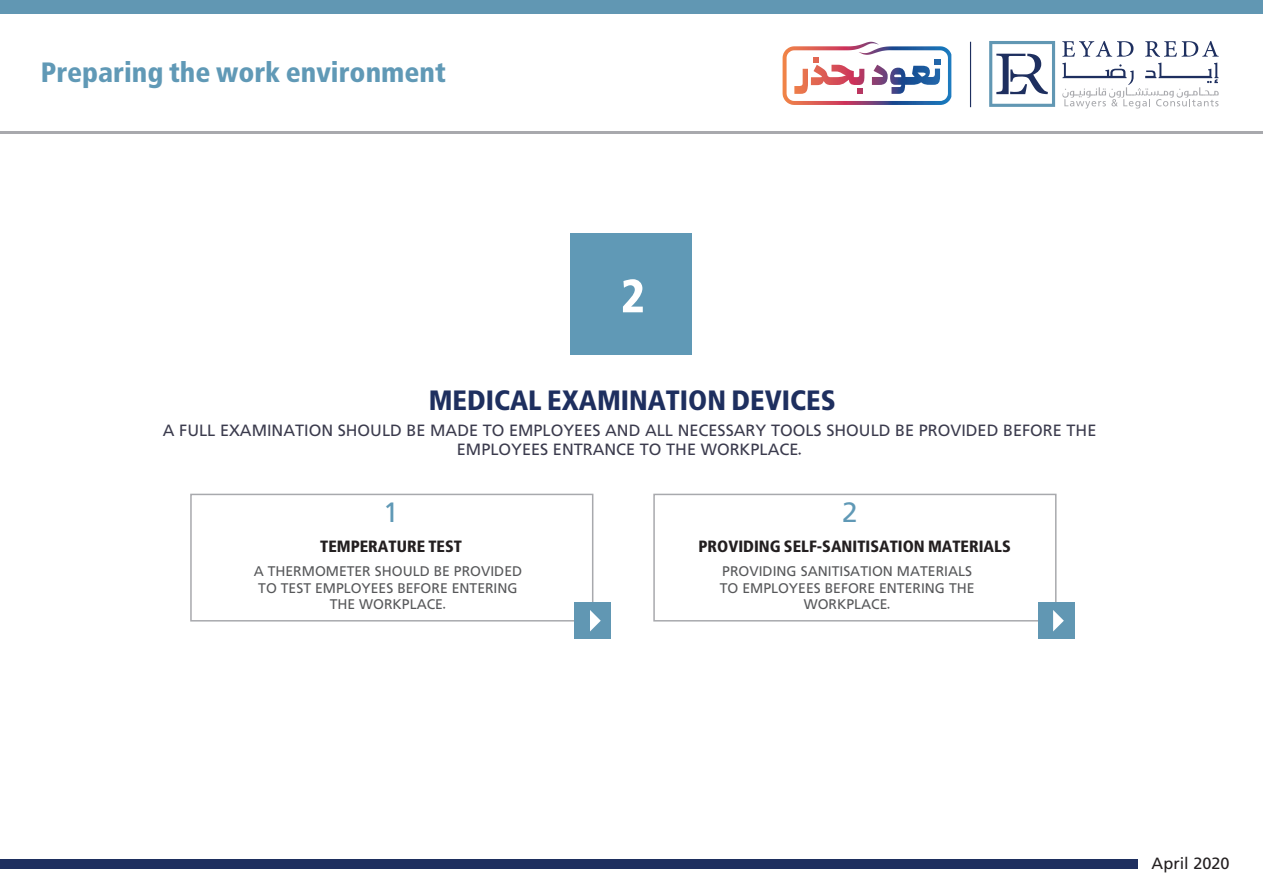
<style>
.page{position:relative;width:1263px;height:893px;background:#fff}
.page>*{position:absolute;margin:0;border:0;box-sizing:border-box;transform-origin:0 0}
.t1{font:700 60px "Al Shark Title";color:#fff}
.t2{font:700 36px "Al Shark Title";color:#6099b6}
.t3{font:700 36px "Al Shark Title";color:#1e2f5f}
.t4{font:300 36px "Al Shark Title";color:#6099b6}
.t5{font:300 21px/19.5px "Al Shark Title";color:#3b3b4d;text-align:center}
.t6{font:700 21px "Al Shark Title";color:#231f20}
.t7{font:300 21px "Al Shark Title";color:#231f20}
.t8{font:300 18px/16.5px "Al Shark Title";color:#57585a;text-align:center}
</style>
<div class="page">
<div style="left:190px;top:494px;width:403px;height:127px;border:2px solid #a8a9ad"></div>
<div style="left:575px;top:603px;width:36px;height:36px;background:#6197b3"></div>
<svg style="left:590px;top:610px;width:11px;height:21px"></svg>
<div style="left:653px;top:494px;width:403px;height:127px;border:2px solid #a8a9ad"></div>
<div style="left:1038px;top:603px;width:36px;height:36px;background:#6197b3"></div>
<svg style="left:1053px;top:610px;width:11px;height:21px"></svg>
<hr style="left:0;top:131px;width:1263px;height:3px;background:#a8a9ad">
<div style="left:0;top:0;width:1263px;height:14px;background:#6197b3"></div>
<svg style="left:782px;top:42px;width:169px;height:63px"></svg>
<svg style="left:989px;top:41px;width:66px;height:66px"></svg>
<svg style="left:1062px;top:41px;width:71px;height:16px"></svg>
<svg style="left:1145px;top:41px;width:74px;height:16px"></svg>
<svg style="left:1062px;top:63px;width:157px;height:46px"></svg>
<hr style="left:970px;top:42px;width:1px;height:65px;background:#1e2f5f">
<div style="left:571px;top:233px;width:121px;height:122px;background:#6099b6"></div>
<div style="left:0;top:859px;width:1138px;height:9px;background:#1e2f5f"></div>
<p class="t2" style="left:41px;top:51px;width:407px">Preparingtheworkenvironment</p>
<p class="t1" style="left:621px;top:261px;width:26px">2</p>
<p class="t3" style="left:429px;top:379px;width:408px">MEDICALEXAMINATIONDEVICES</p>
<p class="t5" style="left:163px;top:420px;width:935px">A FULL EXAMINATION SHOULD BE MADE TO EMPLOYEES AND ALL NECESSARY TOOLS SHOULD BE PROVIDED BEFORE THE<br>EMPLOYEES ENTRANCE TO THE WORKPLACE.</p>
<p class="t4" style="left:383px;top:492px;width:17px">1</p>
<p class="t4" style="left:842px;top:492px;width:17px">2</p>
<p class="t6" style="left:320px;top:534px;width:143px">TEMPERATURETEST</p>
<p class="t8" style="left:254px;top:563px;width:270px">A THERMOMETER SHOULD BE PROVIDED<br>TO TEST EMPLOYEES BEFORE ENTERING<br>THE WORKPLACE.</p>
<p class="t8" style="left:720px;top:563px;width:256px">PROVIDING SANITISATION MATERIALS<br>TO EMPLOYEES BEFORE ENTERING THE<br>WORKPLACE.</p>
<p class="t6" style="left:698px;top:534px;width:314px">PROVIDING SELF-SANITISATIONMATERIALS</p>
<p class="t7" style="left:1151px;top:851px;width:79px">April 2020</p>
</div>
